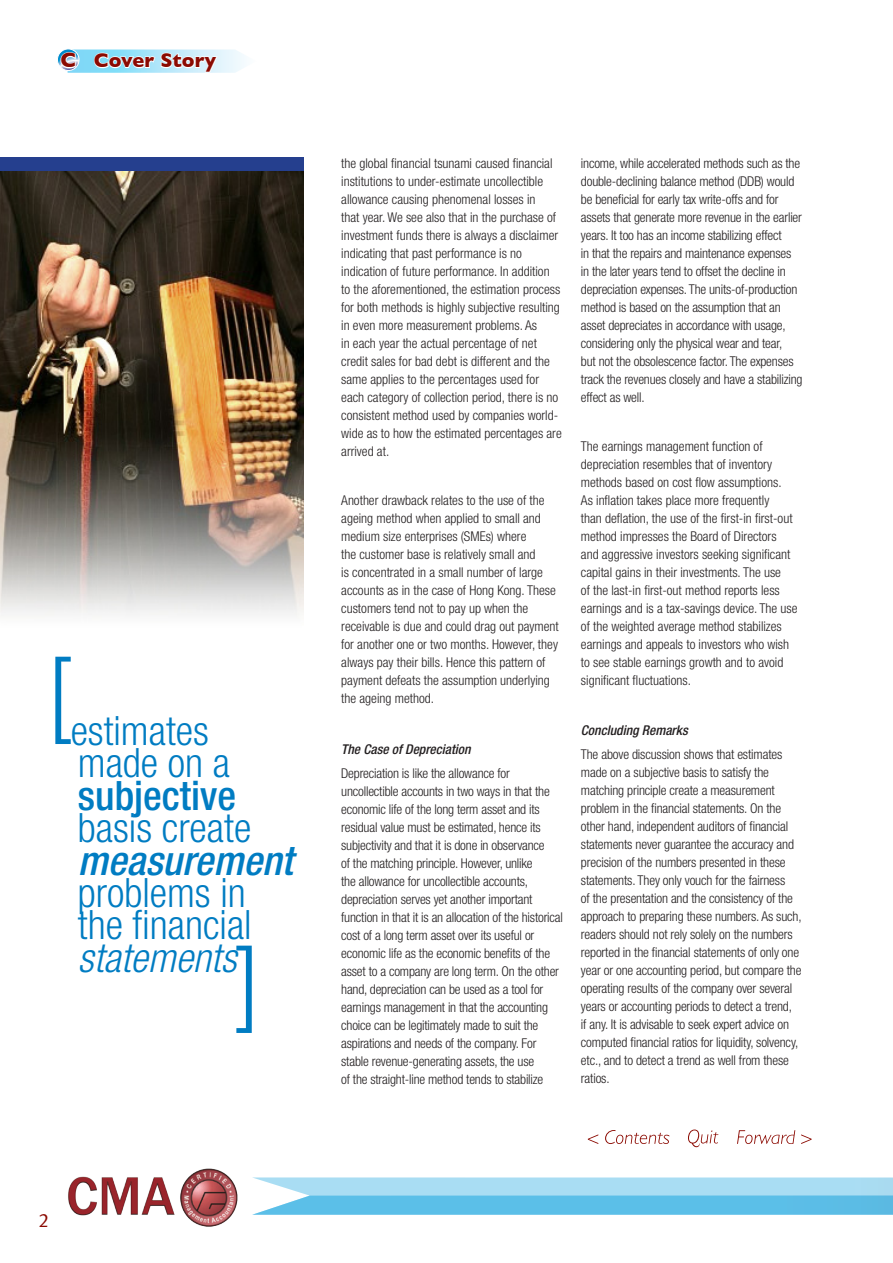
<style>
.page{position:relative;width:893px;height:1263px;background:#fff}
.page>*{position:absolute;margin:0;border:0;box-sizing:border-box;transform-origin:0 0}
.t1{font:300 condensed 97.2px "Helvetica Neue";color:#007cc2}
.t2{font:300 condensed 40.5px/32.4px "Helvetica Neue";color:#007cc2}
.t3{font:700 21px "Gill Sans";color:#8b0a02}
.t4{font:700 19.95px "Gill Sans";color:#8b0a02}
.t5{font:19.5px "Meta Normal LF";color:#8b0a02}
.t6{font:300 condensed 13.5px/18px "Helvetica Neue";letter-spacing:-.01em;color:#231f20}
.t7{font:italic 500 condensed 13.5px "Helvetica Neue";color:#231f20}
.s1{font-weight:500}
.s2{font-weight:500;font-style:italic}
.s3{font-style:italic}
</style>
<div class="page">
<img style="left:68px;top:1168px;width:170px;height:59px">
<svg style="left:252px;top:1177px;width:641px;height:38px"></svg>
<div style="left:57px;top:49px;width:22px;height:22px;border:1px solid #fff;border-radius:50%"></div>
<svg style="left:59px;top:49px;width:186px;height:24px"></svg>
<svg style="left:688px;top:1129px;width:30px;height:18px"></svg>
<svg style="left:737px;top:1130px;width:58px;height:14px"></svg>
<svg style="left:801px;top:1134px;width:11px;height:10px"></svg>
<svg style="left:605px;top:1130px;width:64px;height:14px"></svg>
<svg style="left:588px;top:1134px;width:10px;height:10px"></svg>
<img style="left:0;top:170px;width:303px;height:446px">
<div style="left:0;top:157px;width:303px;height:13px;background:#253f8e"></div>
<p class="t3" style="left:60px;top:48px;width:17px">C</p>
<p class="t4" style="left:94px;top:49px;width:124px">Cover Story</p>
<p class="t1" style="left:47px;top:636px;width:25px">[</p>
<p class="t2" style="left:71px;top:714px;width:224px">estimates made on a <span class="s1">subjective </span>basis create <span class="s2">measurement </span>problems in the financial <span class="s3">statements</span></p>
<p class="t1" style="left:236px;top:925px;width:25px">]</p>
<p class="t6" style="left:341px;top:154px;width:222px">the global financial tsunami caused financial institutions to under-estimate uncollectible allowance causing phenomenal losses in<br>that year. We see also that in the purchase of investment funds there is always a disclaimer indicating that past performance is no indication of future performance. In addition to the aforementioned, the estimation process for both methods is highly subjective resulting in even more measurement problems. As<br>in each year the actual percentage of net credit sales for bad debt is different and the same applies to the percentages used for each category of collection period, there is no consistent method used by companies world&shy;wide as to how the estimated percentages are arrived at.</p>
<p class="t6" style="left:341px;top:491px;width:219px">Another drawback relates to the use of the ageing method when applied to small and medium size enterprises (SMEs) where<br>the customer base is relatively small and<br>is concentrated in a small number of large accounts as in the case of Hong Kong. These customers tend not to pay up when the receivable is due and could drag out payment for another one or two months. However, they always pay their bills. Hence this pattern of payment defeats the assumption underlying the ageing method.</p>
<p class="t7" style="left:341px;top:741px;width:131px">The Case of Depreciation</p>
<p class="t6" style="left:341px;top:764px;width:223px">Depreciation is like the allowance for uncollectible accounts in two ways in that the economic life of the long term asset and its residual value must be estimated, hence its subjectivity and that it is done in observance<br>of the matching principle. However, unlike<br>the allowance for uncollectible accounts, depreciation serves yet another important function in that it is an allocation of the historical cost of a long term asset over its useful or economic life as the economic benefits of the asset to a company are long term. On the other hand, depreciation can be used as a tool for earnings management in that the accounting choice can be legitimately made to suit the aspirations and needs of the company. For stable revenue-generating assets, the use<br>of the straight-line method tends to stabilize</p>
<p class="t6" style="left:581px;top:154px;width:223px">income, while accelerated methods such as the double-declining balance method (DDB) would be beneficial for early tax write-offs and for assets that generate more revenue in the earlier years. It too has an income stabilizing effect<br>in that the repairs and maintenance expenses in the later years tend to offset the decline in depreciation expenses. The units-of-production method is based on the assumption that an asset depreciates in accordance with usage, considering only the physical wear and tear,<br>but not the obsolescence factor. The expenses track the revenues closely and have a stabilizing effect as well.</p>
<p class="t6" style="left:581px;top:437px;width:218px">The earnings management function of depreciation resembles that of inventory methods based on cost flow assumptions.<br>As inflation takes place more frequently<br>than deflation, the use of the first-in first-out method impresses the Board of Directors and aggressive investors seeking significant capital gains in their investments. The use<br>of the last-in first-out method reports less earnings and is a tax-savings device. The use of the weighted average method stabilizes earnings and appeals to investors who wish to see stable earnings growth and to avoid significant fluctuations.</p>
<p class="t7" style="left:581px;top:722px;width:108px">Concluding Remarks</p>
<p class="t6" style="left:581px;top:745px;width:222px">The above discussion shows that estimates made on a subjective basis to satisfy the matching principle create a measurement problem in the financial statements. On the other hand, independent auditors of financial statements never guarantee the accuracy and precision of the numbers presented in these statements. They only vouch for the fairness<br>of the presentation and the consistency of the approach to preparing these numbers. As such, readers should not rely solely on the numbers reported in the financial statements of only one year or one accounting period, but compare the operating results of the company over several years or accounting periods to detect a trend,<br>if any. It is advisable to seek expert advice on computed financial ratios for liquidity, solvency, etc., and to detect a trend as well from these ratios.</p>
<p class="t5" style="left:38px;top:1209px;width:12px">2</p>
</div>
